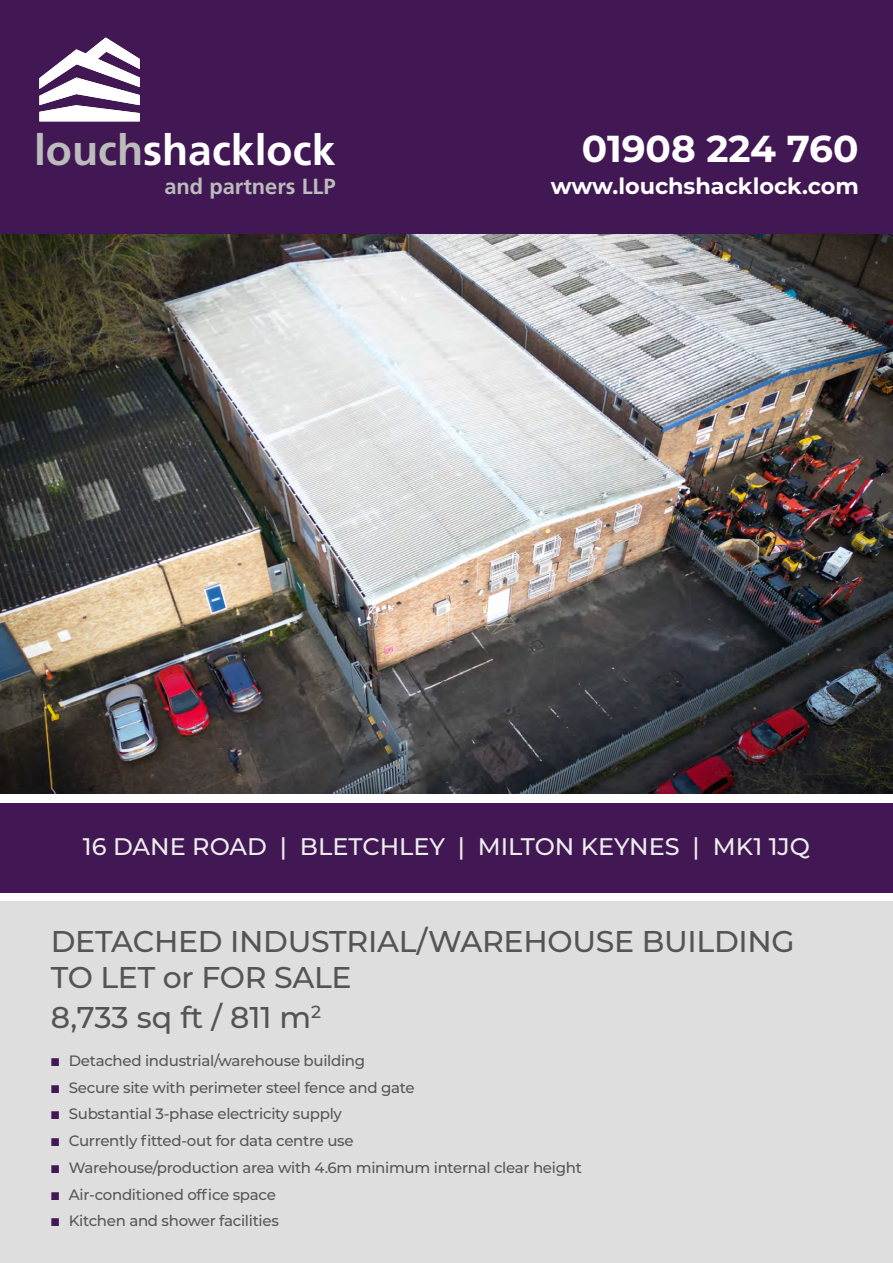
<style>
.page{position:relative;width:893px;height:1263px;background:#fff}
.page>*{position:absolute;margin:0;border:0;box-sizing:border-box;transform-origin:0 0}
.t1{font:700 42.75px "Frutiger";color:#fff}
.t2{font:700 37.5px "Montserrat";color:#fff}
.t3{font:500 30px/36px "Montserrat";letter-spacing:-.01em;color:#555454}
.t4{font:500 24px "Montserrat";color:#ededed}
.t5{font:700 22.35px "Montserrat";color:#fff}
.t6{font:700 21.9px "Frutiger";color:#bcbcbc}
.t7{font:500 15px/26.7px "Montserrat";letter-spacing:-.02em;color:#575756}
.s1{color:#bcbcbc}
.s2{font-family:"Menlo";font-weight:700;color:#421854}
</style>
<div class="page">
<div style="left:0;top:901px;width:893px;height:362px;background:#dedede"></div>
<img style="left:0;top:234px;width:893px;height:559px">
<div style="left:0;top:803px;width:893px;height:89px;background:#421854"></div>
<div style="left:0;top:0;width:893px;height:234px;background:#421854"></div>
<svg style="left:39px;top:37px;width:101px;height:84px"></svg>
<h1 class="t1" style="left:34px;top:125px;width:303px"><span class="s1">louch</span>shacklock</h1>
<h3 class="t6" style="left:164px;top:174px;width:173px">and partners LLP</h3>
<h2 class="t2" style="left:582px;top:121px;width:278px">01908 224 760</h2>
<h3 class="t5" style="left:551px;top:170px;width:309px">www.louchshacklock.com</h3>
<h3 class="t4" style="left:83px;top:829px;width:729px">16 DANE ROAD | BLETCHLEY | MILTON KEYNES | MK1 1JQ</h3>
<h3 class="t3" style="left:51px;top:922px;width:745px">DETACHED INDUSTRIAL/WAREHOUSE BUILDING<br>TO LET or FOR SALE</h3>
<h3 class="t3" style="left:51px;top:998px;width:272px">8,733 sq ft / 811 m<sup>2</sup></h3>
<p class="t7" style="left:51px;top:1047px;width:533px"><span class="s2">◼</span> Detached industrial/warehouse building<br><span class="s2">◼</span> Secure site with perimeter steel fence and gate<br><span class="s2">◼</span> Substantial 3-phase electricity supply<br><span class="s2">◼</span> Currently fitted-out for data centre use<br><span class="s2">◼</span> Warehouse/production area with 4.6m minimum internal clear height <span class="s2">◼</span> Air-conditioned office space<br><span class="s2">◼</span> Kitchen and shower facilities</p>
</div>
